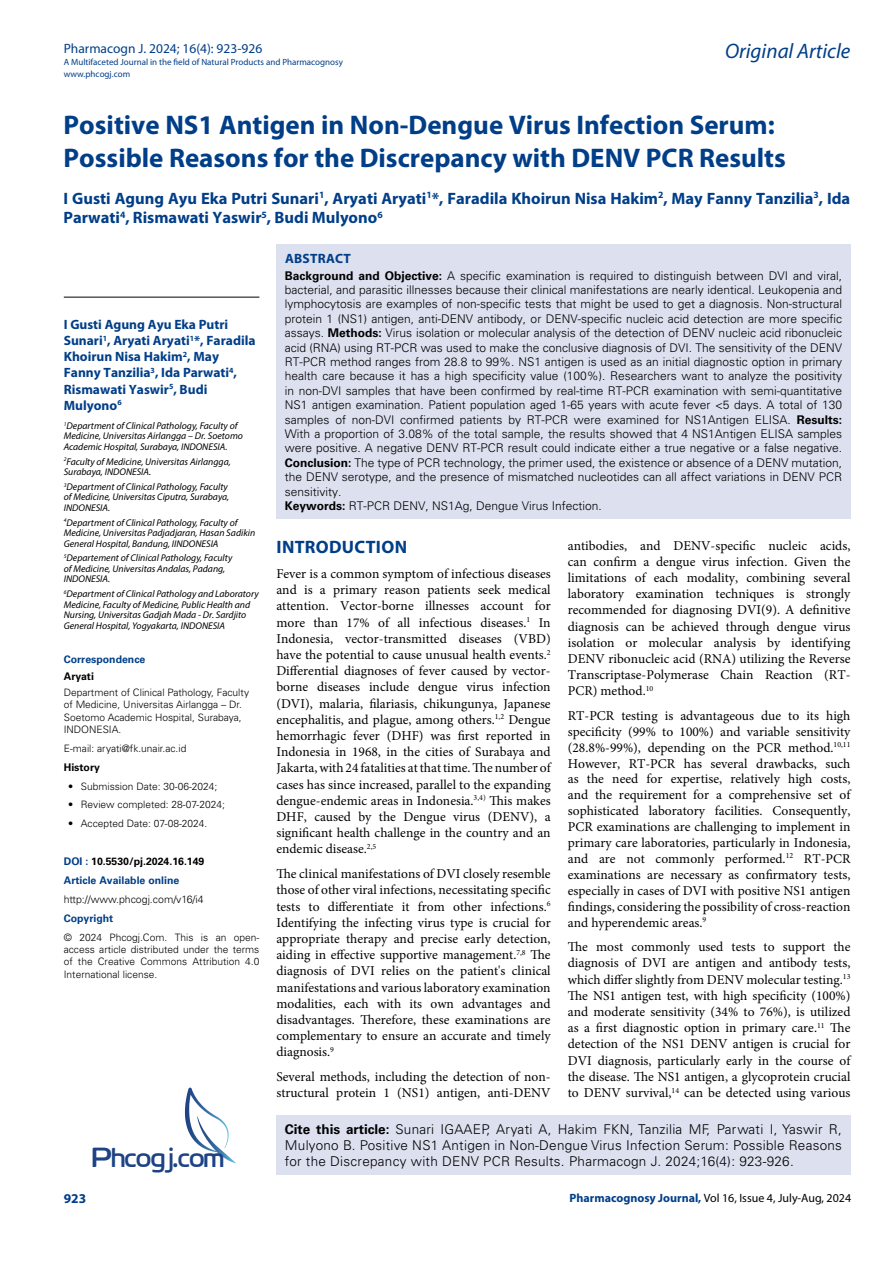
<style>
.page{position:relative;width:893px;height:1263px;background:#fff}
.page>*{position:absolute;margin:0;border:0;box-sizing:border-box;transform-origin:0 0}
.t1{font:27.6px "Cloud World";color:#1e4384}
.t2{font:700 27px/33px "Myriad Pro";color:#003e88}
.t3{font:italic 21px "Myriad Pro";color:#003e88}
.t4{font:700 18px "Myriad Pro";letter-spacing:.015em;color:#003e88}
.t5{font:700 16.5px/19.5px "Myriad Pro";color:#003e88}
.t6{font:13.5px/16.2px "Minion Pro";color:#000;text-align:justify}
.t7{font:300 13.5px/16.2px "Univers LT Std";letter-spacing:.02em;color:#000}
.t8{font:700 13.5px/16.2px "Myriad Pro";color:#003e88}
.t9{font:13.5px "Myriad Pro";color:#003e88}
.t10{font:700 13.5px "Myriad Pro";letter-spacing:.02em;color:#003e88}
.t11{font:300 12px/14.4px "Univers LT Std";color:#000}
.t12{font:12px "Myriad Pro";color:#000}
.t13{font:700 10.5px/18.9px "Univers LT Std";color:#003e88}
.t14{font:300 10.5px "Univers LT Std";color:#000}
.t15{font:700 10.5px "Univers LT Std";color:#000}
.t16{font:300 10.2px/12.3px "Univers LT Std";color:#000}
.t17{font:italic 9.75px/10.5px "Myriad Pro";color:#000}
.t18{font:9px/12px "Myriad Pro";color:#003e88}
.s1{color:#000}
.s2{font-weight:700}
.s3{font-weight:700;color:#003e88}
</style>
<div class="page">
<div style="left:276px;top:1115px;width:574px;height:60px;background:#dde0ef"></div>
<svg style="left:185px;top:1087px;width:51px;height:76px"></svg>
<div style="left:276px;top:244px;width:575px;height:274px;background:#dde0ef"></div>
<hr style="left:64px;top:297px;width:195px;height:1px;background:#000">
<p class="t9" style="left:64px;top:40px;width:200px">Pharmacogn J. 2024; 16(4): 923-926</p>
<p class="t18" style="left:64px;top:55px;width:281px">A Multifaceted Journal in the field of Natural Products and Pharmacognosy www.phcogj.com</p>
<h3 class="t3" style="left:725px;top:38px;width:127px">Original Article</h3>
<h2 class="t2" style="left:64px;top:108px;width:724px">Positive NS1 Antigen in Non-Dengue Virus Infection Serum:<br>Possible Reasons for the Discrepancy with DENV PCR Results</h2>
<p class="t5" style="left:64px;top:188px;width:788px">I Gusti Agung Ayu Eka Putri Sunari<sup>1</sup>, Aryati Aryati<sup>1</sup>*, Faradila Khoirun Nisa Hakim<sup>2</sup>, May Fanny Tanzilia<sup>3</sup>, Ida<br>Parwati<sup>4</sup>, Rismawati Yaswir<sup>5</sup>, Budi Mulyono<sup>6</sup></p>
<p class="t8" style="left:64px;top:316px;width:193px">I Gusti Agung Ayu Eka Putri<br>Sunari<sup>1</sup>, Aryati Aryati<sup>1</sup>*, Faradila<br>Khoirun Nisa Hakim<sup>2</sup>, May<br>Fanny Tanzilia<sup>3</sup>, Ida Parwati<sup>4</sup>,<br>Rismawati Yaswir<sup>5</sup>, Budi<br>Mulyono<sup>6</sup></p>
<p class="t17" style="left:64px;top:420px;width:181px"><sup>1</sup>Department of Clinical Pathology, Faculty of<br>Medicine, Universitas Airlangga – Dr. Soetomo<br>Academic Hospital, Surabaya, INDONESIA.</p>
<p class="t17" style="left:64px;top:456px;width:169px"><sup>2</sup>Faculty of Medicine, Universitas Airlangga,<br>Surabaya, INDONESIA.</p>
<p class="t17" style="left:64px;top:481px;width:167px"><sup>3</sup>Department of Clinical Pathology, Faculty of Medicine, Universitas Ciputra, Surabaya,<br>INDONESIA.</p>
<p class="t17" style="left:64px;top:517px;width:193px"><sup>4</sup>Department of Clinical Pathology, Faculty of<br>Medicine, Universitas Padjadjaran, Hasan Sadikin<br>General Hospital, Bandung, IINDONESIA</p>
<p class="t17" style="left:64px;top:553px;width:170px"><sup>5</sup>Departement of Clinical Pathology, Faculty of Medicine, Universitas Andalas, Padang,<br>INDONESIA.</p>
<p class="t17" style="left:64px;top:588px;width:196px"><sup>6</sup>Department of Clinical Pathology and Laboratory Medicine, Faculty of Medicine, Public Health and Nursing, Universitas Gadjah Mada - Dr. Sardjito General Hospital, Yogyakarta, INDONESIA</p>
<p class="t13" style="left:64px;top:650px;width:83px">Correspondence</p>
<p class="t15" style="left:64px;top:670px;width:32px">Aryati</p>
<p class="t16" style="left:64px;top:686px;width:187px">Department of Clinical Pathology, Faculty of Medicine, Universitas Airlangga – Dr.<br>Soetomo Academic Hospital, Surabaya, INDONESIA.</p>
<p class="t16" style="left:64px;top:742px;width:124px">E-mail: aryati@fk.unair.ac.id</p>
<p class="t15" style="left:64px;top:761px;width:38px">History</p>
<p class="t16" style="left:68px;top:780px;width:151px">• Submission Date: 30-06-2024;</p>
<p class="t16" style="left:68px;top:798px;width:158px">• Review completed: 28-07-2024;</p>
<p class="t16" style="left:68px;top:817px;width:141px">• Accepted Date: 07-08-2024.</p>
<p class="t13" style="left:64px;top:852px;width:142px">DOI : <span class="s1">10.5530/pj.2024.16.149<br></span>Article Available online</p>
<p class="t14" style="left:64px;top:893px;width:141px">http://www.phcogj.com/v16/i4</p>
<p class="t13" style="left:64px;top:909px;width:51px">Copyright</p>
<p class="t16" style="left:64px;top:931px;width:197px;text-align:justify">© 2024 Phcogj.Com. This is an open&shy;access article distributed under the terms of the Creative Commons Attribution 4.0<br>International license.</p>
<p class="t10" style="left:285px;top:250px;width:67px">ABSTRACT</p>
<p class="t11" style="left:285px;top:268px;width:559px"><span class="s2">Background and Objective:</span> A specific examination is required to distinguish between DVI and viral, bacterial, and parasitic illnesses because their clinical manifestations are nearly identical. Leukopenia and lymphocytosis are examples of non-specific tests that might be used to get a diagnosis. Non-structural protein 1 (NS1) antigen, anti-DENV antibody, or DENV-specific nucleic acid detection are more specific assays. <span class="s2">Methods:</span> Virus isolation or molecular analysis of the detection of DENV nucleic acid ribonucleic acid (RNA) using RT-PCR was used to make the conclusive diagnosis of DVI. The sensitivity of the DENV RT-PCR method ranges from 28.8 to 99%. NS1 antigen is used as an initial diagnostic option in primary health care because it has a high specificity value (100%). Researchers want to analyze the positivity in non-DVI samples that have been confirmed by real-time RT-PCR examination with semi-quantitative NS1 antigen examination. Patient population aged 1-65 years with acute fever &lt;5 days. A total of 130 samples of non-DVI confirmed patients by RT-PCR were examined for NS1Antigen ELISA. <span class="s2">Results:<br></span>With a proportion of 3.08% of the total sample, the results showed that 4 NS1Antigen ELISA samples were positive. A negative DENV RT-PCR result could indicate either a true negative or a false negative.<br><span class="s2">Conclusion:</span> The type of PCR technology, the primer used, the existence or absence of a DENV mutation, the DENV serotype, and the presence of mismatched nucleotides can all affect variations in DENV PCR sensitivity.<br><span class="s2">Keywords:</span> RT-PCR DENV, NS1Ag, Dengue Virus Infection.</p>
<h3 class="t4" style="left:277px;top:535px;width:132px">INTRODUCTION</h3>
<p class="t6" style="left:276px;top:566px;width:276px">Fever is a common symptom of infectious diseases and is a primary reason patients seek medical attention. Vector-borne illnesses account for more than 17% of all infectious diseases.<sup>1</sup> In Indonesia, vector-transmitted diseases (VBD) have the potential to cause unusual health events.<sup>2<br></sup>Differential diagnoses of fever caused by vector&shy;borne diseases include dengue virus infection (DVI), malaria, filariasis, chikungunya, Japanese encephalitis, and plague, among others.<sup>1,2</sup> Dengue hemorrhagic fever (DHF) was first reported in Indonesia in 1968, in the cities of Surabaya and Jakarta, with 24 fatalities at that time. The number of cases has since increased, parallel to the expanding dengue-endemic areas in Indonesia.<sup>3,4)</sup> This makes DHF, caused by the Dengue virus (DENV), a significant health challenge in the country and an endemic disease.<sup>2,5</sup></p>
<p class="t6" style="left:276px;top:866px;width:276px">The clinical manifestations of DVI closely resemble those of other viral infections, necessitating specific tests to differentiate it from other infections.<sup>6<br></sup>Identifying the infecting virus type is crucial for appropriate therapy and precise early detection, aiding in effective supportive management.<sup>7,8</sup> The diagnosis of DVI relies on the patient's clinical manifestations and various laboratory examination modalities, each with its own advantages and disadvantages. Therefore, these examinations are complementary to ensure an accurate and timely diagnosis.<sup>9</sup></p>
<p class="t6" style="left:276px;top:1069px;width:276px">Several methods, including the detection of non&shy;structural protein 1 (NS1) antigen, anti-DENV</p>
<p class="t6" style="left:568px;top:537px;width:284px">antibodies, and DENV-specific nucleic acids, can confirm a dengue virus infection. Given the limitations of each modality, combining several laboratory examination techniques is strongly recommended for diagnosing DVI(9). A definitive diagnosis can be achieved through dengue virus isolation or molecular analysis by identifying DENV ribonucleic acid (RNA) utilizing the Reverse Transcriptase-Polymerase Chain Reaction (RT-PCR) method.<sup>10</sup></p>
<p class="t6" style="left:568px;top:708px;width:284px">RT-PCR testing is advantageous due to its high specificity (99% to 100%) and variable sensitivity (28.8%-99%), depending on the PCR method.<sup>10,11<br></sup>However, RT-PCR has several drawbacks, such as the need for expertise, relatively high costs, and the requirement for a comprehensive set of sophisticated laboratory facilities. Consequently, PCR examinations are challenging to implement in primary care laboratories, particularly in Indonesia, and are not commonly performed.<sup>12</sup> RT-PCR examinations are necessary as confirmatory tests, especially in cases of DVI with positive NS1 antigen findings, considering the possibility of cross-reaction and hyperendemic areas.<sup>9</sup></p>
<p class="t6" style="left:568px;top:939px;width:284px">The most commonly used tests to support the diagnosis of DVI are antigen and antibody tests, which differ slightly from DENV molecular testing.<sup>13<br></sup>The NS1 antigen test, with high specificity (100%) and moderate sensitivity (34% to 76%), is utilized as a first diagnostic option in primary care.<sup>11</sup> The detection of the NS1 DENV antigen is crucial for DVI diagnosis, particularly early in the course of the disease. The NS1 antigen, a glycoprotein crucial to DENV survival,<sup>14</sup> can be detected using various</p>
<p class="t7" style="left:285px;top:1121px;width:559px"><span class="s2">Cite this article:</span> Sunari IGAAEP, Aryati A, Hakim FKN, Tanzilia MF, Parwati I, Yaswir R,<br>Mulyono B. Positive NS1 Antigen in Non-Dengue Virus Infection Serum: Possible Reasons</p>
<h1 class="t1" style="left:92px;top:1136px;width:134px">Phcogj.com</h1>
<p class="t7" style="left:285px;top:1153px;width:510px">for the Discrepancy with DENV PCR Results. Pharmacogn J. 2024;16(4): 923-926.</p>
<p class="t12" style="left:570px;top:1190px;width:283px"><span class="s3">Pharmacognosy Journal,</span> Vol 16, Issue 4, July-Aug, 2024</p>
<p class="t8" style="left:64px;top:1190px;width:24px">923</p>
</div>
